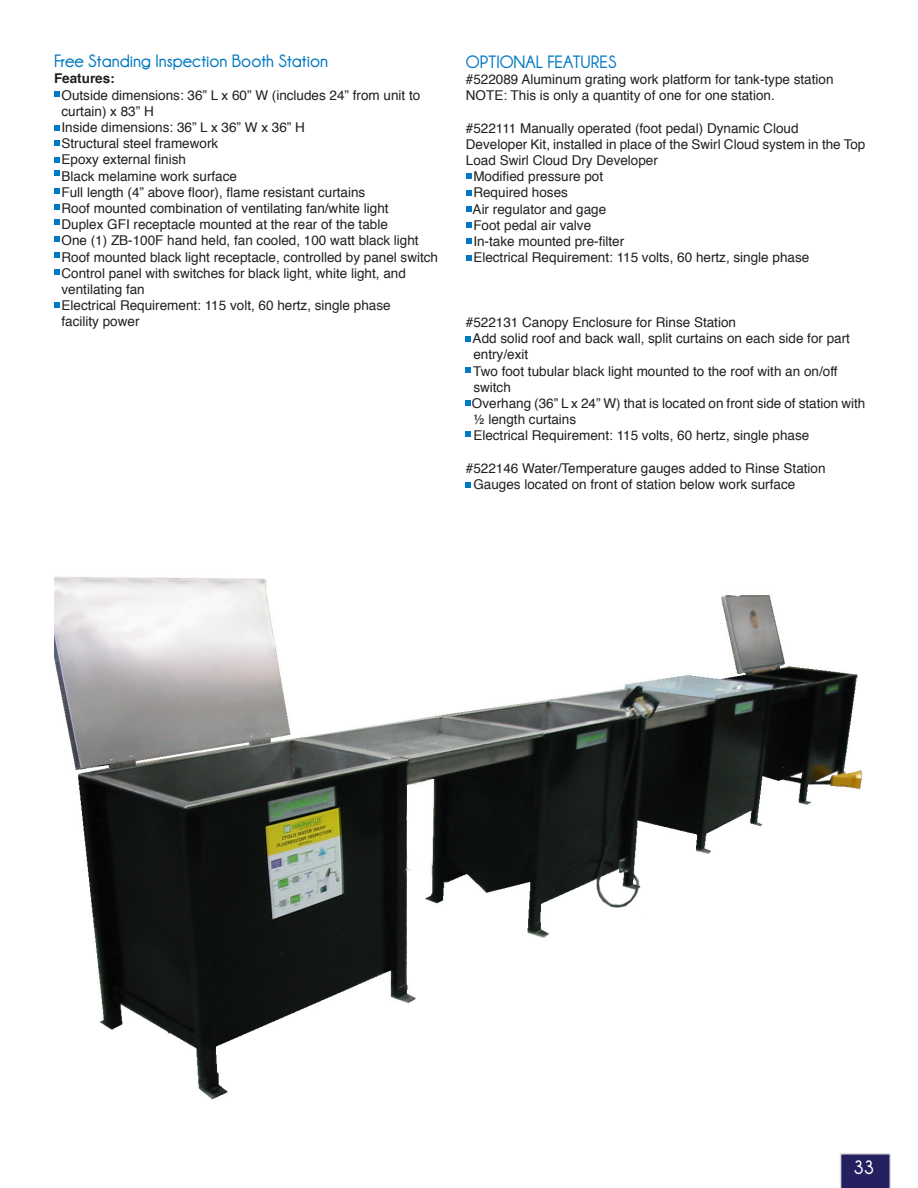
<style>
.page{position:relative;width:918px;height:1188px;background:#fff}
.page>*{position:absolute;margin:0;border:0;box-sizing:border-box;transform-origin:0 0}
.t1{font:700 19.5px "Champagne&Limousines";color:#fff}
.t2{font:700 18px "Champagne&Limousines";color:#0078c2}
.t3{font:13.5px/16.2px "Helvetica";color:#231f20}
.t4{font:700 13.5px "Helvetica";color:#231f20}
</style>
<div class="page">
<svg style="left:840px;top:1177px;width:51px;height:11px"></svg>
<img style="left:54px;top:576px;width:837px;height:601px">
<svg style="left:54px;top:171px;width:6px;height:5px"></svg>
<svg style="left:54px;top:236px;width:6px;height:6px"></svg>
<svg style="left:54px;top:220px;width:6px;height:5px"></svg>
<svg style="left:54px;top:204px;width:6px;height:6px"></svg>
<svg style="left:54px;top:188px;width:6px;height:6px"></svg>
<svg style="left:54px;top:269px;width:6px;height:6px"></svg>
<svg style="left:54px;top:252px;width:6px;height:6px"></svg>
<svg style="left:54px;top:302px;width:6px;height:6px"></svg>
<svg style="left:466px;top:173px;width:6px;height:6px"></svg>
<svg style="left:466px;top:238px;width:6px;height:6px"></svg>
<svg style="left:466px;top:222px;width:6px;height:6px"></svg>
<svg style="left:466px;top:206px;width:6px;height:6px"></svg>
<svg style="left:466px;top:190px;width:6px;height:6px"></svg>
<svg style="left:466px;top:255px;width:6px;height:5px"></svg>
<svg style="left:465px;top:367px;width:6px;height:6px"></svg>
<svg style="left:465px;top:336px;width:6px;height:5px"></svg>
<svg style="left:465px;top:400px;width:6px;height:6px"></svg>
<svg style="left:465px;top:431px;width:6px;height:6px"></svg>
<svg style="left:465px;top:482px;width:6px;height:6px"></svg>
<svg style="left:54px;top:91px;width:6px;height:6px"></svg>
<svg style="left:54px;top:157px;width:6px;height:6px"></svg>
<svg style="left:54px;top:140px;width:6px;height:6px"></svg>
<svg style="left:54px;top:125px;width:6px;height:6px"></svg>
<p class="t2" style="left:54px;top:51px;width:276px">Free Standing Inspection Booth Station</p>
<p class="t4" style="left:54px;top:68px;width:62px">Features:</p>
<p class="t3" style="left:62px;top:87px;width:360px">Outside dimensions: 36” L x 60” W (includes 24” from unit to</p>
<p class="t3" style="left:62px;top:103px;width:94px">curtain) x 83” H</p>
<p class="t3" style="left:62px;top:120px;width:245px">Inside dimensions: 36” L x 36” W x 36” H</p>
<p class="t3" style="left:62px;top:136px;width:158px">Structural steel framework</p>
<p class="t3" style="left:62px;top:152px;width:126px">Epoxy external finish</p>
<p class="t3" style="left:62px;top:168px;width:177px">Black melamine work surface</p>
<p class="t3" style="left:62px;top:184px;width:305px">Full length (4” above floor), flame resistant curtains</p>
<p class="t3" style="left:62px;top:201px;width:329px">Roof mounted combination of ventilating fan/white light</p>
<p class="t3" style="left:62px;top:217px;width:328px">Duplex GFI receptacle mounted at the rear of the table</p>
<p class="t3" style="left:62px;top:233px;width:359px">One (1) ZB-100F hand held, fan cooled, 100 watt black light</p>
<p class="t3" style="left:62px;top:249px;width:378px">Roof mounted black light receptacle, controlled by panel switch</p>
<p class="t3" style="left:62px;top:265px;width:346px">Control panel with switches for black light, white light, and</p>
<p class="t3" style="left:62px;top:282px;width:85px">ventilating fan</p>
<p class="t3" style="left:62px;top:298px;width:331px">Electrical Requirement: 115 volt, 60 hertz, single phase</p>
<p class="t3" style="left:62px;top:314px;width:80px">facility power</p>
<p class="t2" style="left:466px;top:52px;width:152px">OPTIONAL FEATURES</p>
<p class="t3" style="left:466px;top:72px;width:369px">#522089 Aluminum grating work platform for tank-type station</p>
<p class="t3" style="left:466px;top:88px;width:310px">NOTE: This is only a quantity of one for one station.</p>
<p class="t3" style="left:466px;top:120px;width:334px">#522111 Manually operated (foot pedal) Dynamic Cloud</p>
<p class="t3" style="left:466px;top:136px;width:401px">Developer Kit, installed in place of the Swirl Cloud system in the Top<br>Load Swirl Cloud Dry Developer</p>
<p class="t3" style="left:473px;top:169px;width:131px">Modified pressure pot</p>
<p class="t3" style="left:473px;top:185px;width:96px">Required hoses</p>
<p class="t3" style="left:473px;top:201px;width:135px">Air regulator and gage</p>
<p class="t3" style="left:473px;top:217px;width:119px">Foot pedal air valve</p>
<p class="t3" style="left:473px;top:234px;width:152px">In-take mounted pre-filter</p>
<p class="t3" style="left:473px;top:250px;width:337px">Electrical Requirement: 115 volts, 60 hertz, single phase</p>
<p class="t3" style="left:466px;top:315px;width:272px">#522131 Canopy Enclosure for Rinse Station</p>
<p class="t3" style="left:473px;top:331px;width:379px">Add solid roof and back wall, split curtains on each side for part</p>
<p class="t3" style="left:473px;top:347px;width:56px">entry/exit</p>
<p class="t3" style="left:473px;top:363px;width:366px">Two foot tubular black light mounted to the roof with an on/off</p>
<p class="t3" style="left:473px;top:379px;width:39px">switch</p>
<p class="t3" style="left:472px;top:396px;width:395px">Overhang (36” L x 24” W) that is located on front side of station with</p>
<p class="t3" style="left:473px;top:412px;width:104px">½ length curtains</p>
<p class="t3" style="left:473px;top:428px;width:337px">Electrical Requirement: 115 volts, 60 hertz, single phase</p>
<p class="t3" style="left:466px;top:460px;width:361px">#522146 Water/Temperature gauges added to Rinse Station</p>
<p class="t3" style="left:473px;top:477px;width:323px">Gauges located on front of station below work surface</p>
<p class="t1" style="left:853px;top:1157px;width:23px">33</p>
</div>
